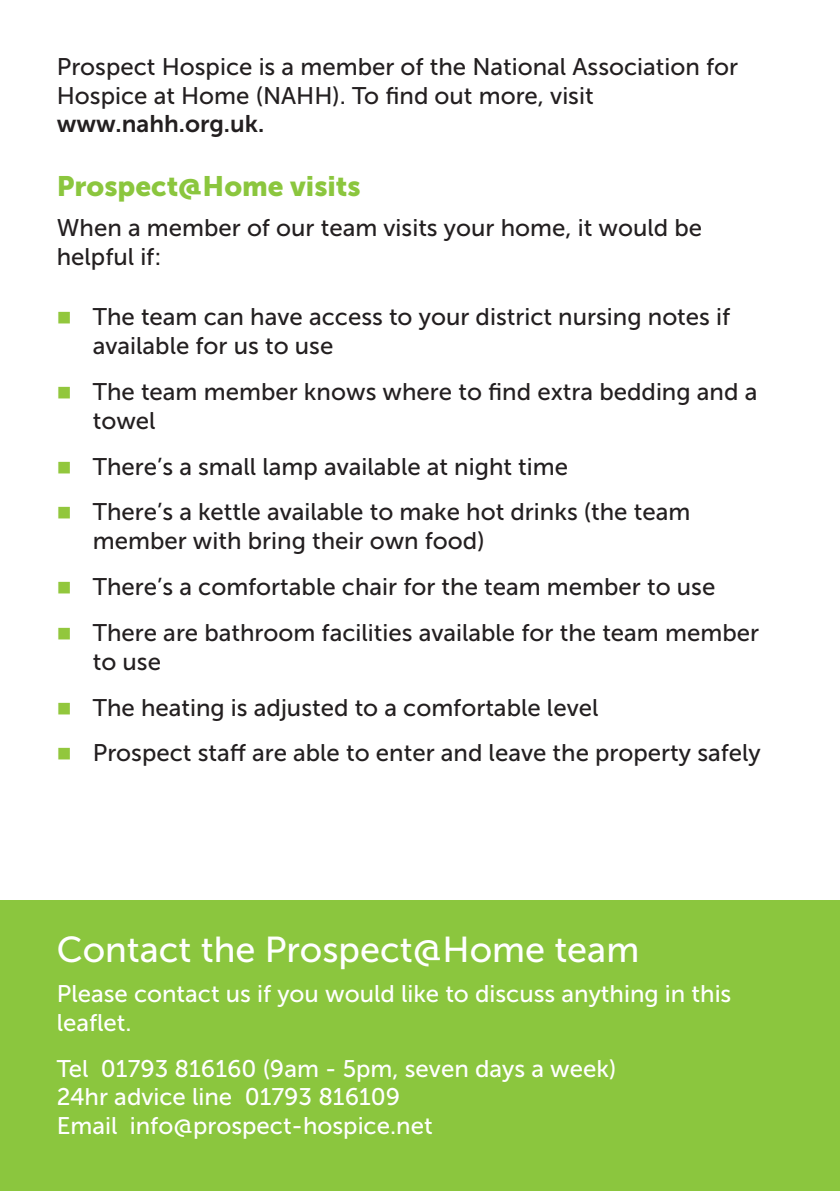
<style>
.page{position:relative;width:840px;height:1191px;background:#fff}
.page>*{position:absolute;margin:0;border:0;box-sizing:border-box;transform-origin:0 0}
.t1{font:36px "Museo Sans 500";color:#fff}
.t2{font:28px "Museo Sans 900";color:#8bc63e}
.t3{font:24px/28.8px "Museo Sans 500";color:#231f20}
.t4{font:24px/28.8px "Museo Sans 500";color:#fff}
.t5{font:24px "Museo Sans 700";color:#231f20}
</style>
<div class="page">
<div style="left:0;top:900px;width:839px;height:291px;background:#8bc63e"></div>
<p class="t3" style="left:57px;top:52px;width:682px">Prospect Hospice is a member of the National Association for<br>Hospice at Home (NAHH). To find out more, visit</p>
<p class="t5" style="left:57px;top:111px;width:209px">www.nahh.org.uk.</p>
<p class="t2" style="left:57px;top:170px;width:305px">Prospect@Home visits</p>
<p class="t3" style="left:57px;top:213px;width:646px">When a member of our team visits your home, it would be helpful if:</p>
<p class="t3" style="left:93px;top:303px;width:638px">The team can have access to your district nursing notes if available for us to use</p>
<p class="t3" style="left:93px;top:377px;width:665px">The team member knows where to find extra bedding and a towel</p>
<p class="t3" style="left:93px;top:452px;width:476px">There’s a small lamp available at night time</p>
<p class="t3" style="left:93px;top:498px;width:598px">There’s a kettle available to make hot drinks (the team member with bring their own food)</p>
<p class="t3" style="left:93px;top:572px;width:623px">There’s a comfortable chair for the team member to use</p>
<p class="t3" style="left:93px;top:618px;width:667px">There are bathroom facilities available for the team member to use</p>
<p class="t3" style="left:93px;top:693px;width:507px">The heating is adjusted to a comfortable level</p>
<p class="t3" style="left:93px;top:739px;width:669px">Prospect staff are able to enter and leave the property safely</p>
<p class="t1" style="left:57px;top:929px;width:583px">Contact the Prospect@Home team</p>
<p class="t4" style="left:57px;top:979px;width:675px">Please contact us if you would like to discuss anything in this leaflet.</p>
<p class="t4" style="left:57px;top:1054px;width:560px">Tel 01793 816160 (9am - 5pm, seven days a week)<br>24hr advice line 01793 816109<br>Email info@prospect-hospice.net</p>
</div>
